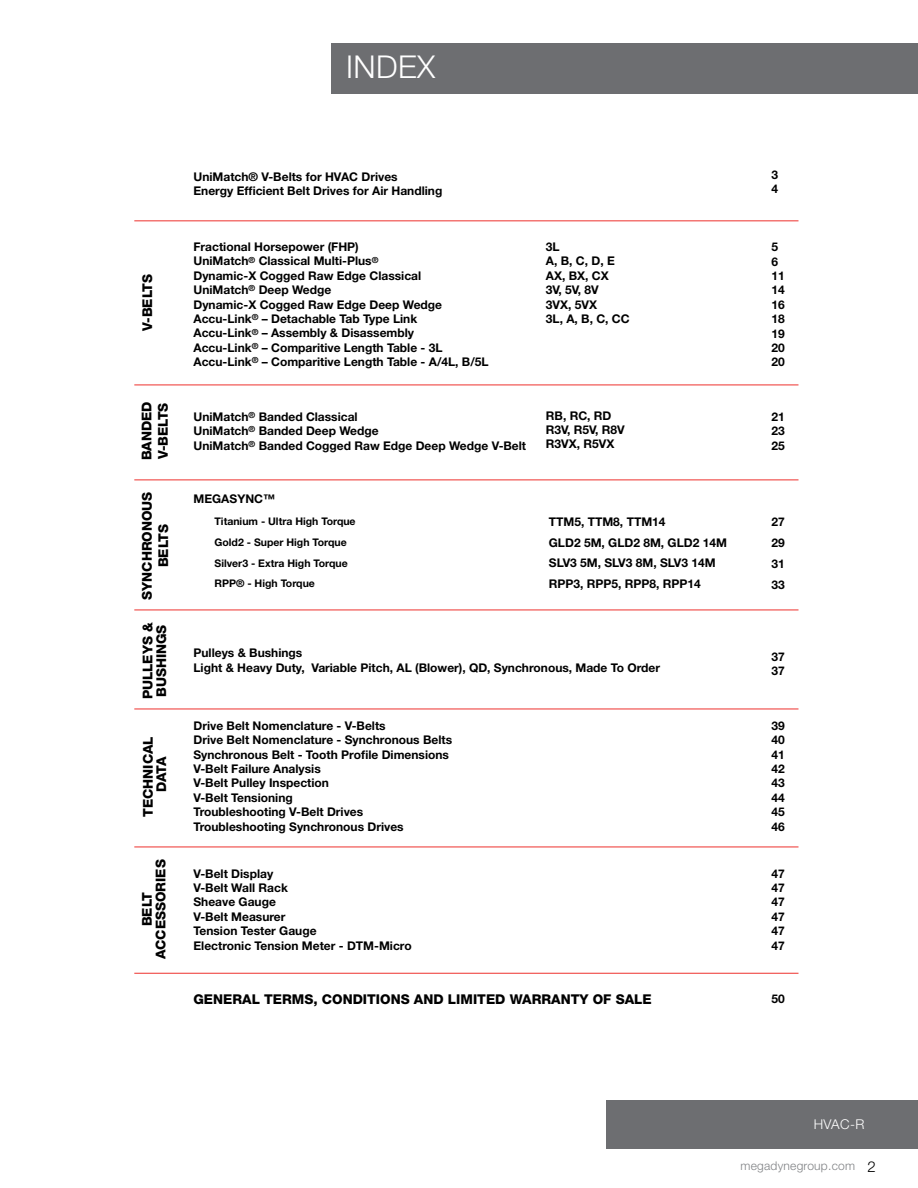
<style>
.page{position:relative;width:918px;height:1188px;background:#fff}
.page>*{position:absolute;margin:0;border:0;box-sizing:border-box;transform-origin:0 0}
.t1{font:300 31.5px "Helvetica Neue LT Std";letter-spacing:.015em;color:#fff}
.t2{font:800 13.5px/13.5px "Helvetica Neue LT Std";color:#000;text-align:center}
.t3{font:300 13.5px "Helvetica Neue LT Std";color:#fff}
.t4{font:700 12px/14.4px "Helvetica Neue LT Std";color:#000}
.t5{font:300 12px "Helvetica Neue LT Std";letter-spacing:.02em;color:#808285}
.t6{font:700 10.5px "Helvetica Neue LT Std";color:#000}
.s1{font-size:15px;color:#000}
</style>
<div class="page">
<div style="left:331px;top:44px;width:587px;height:50px;background:#6d6e71"></div>
<div style="left:606px;top:1100px;width:312px;height:48px;background:#6d6e71"></div>
<hr style="left:134px;top:385px;width:665px;height:1px;background:#ee312d">
<hr style="left:134px;top:610px;width:665px;height:1px;background:#ee312d">
<hr style="left:134px;top:973px;width:665px;height:1px;background:#ee312d">
<hr style="left:134px;top:220px;width:665px;height:1px;background:#ee312d">
<hr style="left:134px;top:709px;width:665px;height:1px;background:#ee312d">
<hr style="left:134px;top:480px;width:665px;height:1px;background:#ee312d">
<hr style="left:134px;top:847px;width:665px;height:1px;background:#ee312d">
<h1 class="t1" style="left:346px;top:48px;width:91px">INDEX</h1>
<p class="t2" style="left:140px;top:331px;width:58px;rotate:-90deg">V-BELTS</p>
<p class="t4" style="left:194px;top:169px;width:250px">UniMatch® V-Belts for HVAC Drives<br>Energy Efficient Belt Drives for Air Handling</p>
<p class="t4" style="left:771px;top:167px;width:8px">3<br>4</p>
<p class="t4" style="left:194px;top:239px;width:297px">Fractional Horsepower (FHP)<br>UniMatch<sup>®</sup> Classical Multi-Plus<sup>®<br></sup>Dynamic-X Cogged Raw Edge Classical<br>UniMatch<sup>®</sup> Deep Wedge<br>Dynamic-X Cogged Raw Edge Deep Wedge Accu-Link<sup>®</sup> – Detachable Tab Type Link<br>Accu-Link<sup>®</sup> – Assembly &amp; Disassembly<br>Accu-Link<sup>®</sup> – Comparitive Length Table - 3L Accu-Link<sup>®</sup> – Comparitive Length Table - A/4L, B/5L</p>
<p class="t4" style="left:546px;top:239px;width:85px">3L<br>A, B, C, D, E<br>AX, BX, CX<br>3V, 5V, 8V<br>3VX, 5VX<br>3L, A, B, C, CC</p>
<p class="t4" style="left:771px;top:239px;width:15px">5<br>6<br>11<br>14<br>16<br>18<br>19<br>20<br>20</p>
<p class="t2" style="left:139px;top:460px;width:60px;line-height:16.2px;text-align:left;rotate:-90deg">BANDED<br>V-BELTS</p>
<p class="t4" style="left:194px;top:409px;width:334px">UniMatch<sup>®</sup> Banded Classical<br>UniMatch<sup>®</sup> Banded Deep Wedge<br>UniMatch<sup>®</sup> Banded Cogged Raw Edge Deep Wedge V-Belt</p>
<p class="t4" style="left:546px;top:408px;width:80px">RB, RC, RD<br>R3V, R5V, R8V<br>R3VX, R5VX</p>
<p class="t4" style="left:771px;top:409px;width:15px;text-align:justify">21<br>23<br>25</p>
<p class="t2" style="left:139px;top:600px;width:110px;line-height:16.2px;rotate:-90deg">SYNCHRONOUS<br>BELTS</p>
<p class="t2" style="left:141px;top:699px;width:79px;text-align:left;rotate:-90deg">PULLEYS &amp;<br>BUSHINGS</p>
<p class="t2" style="left:141px;top:817px;width:82px;rotate:-90deg">TECHNICAL<br>DATA</p>
<p class="t4" style="left:194px;top:491px;width:83px">MEGASYNC™</p>
<p class="t6" style="left:215px;top:515px;width:143px">Titanium - Ultra High Torque</p>
<p class="t4" style="left:549px;top:514px;width:118px">TTM5, TTM8, TTM14</p>
<p class="t6" style="left:215px;top:536px;width:134px">Gold2 - Super High Torque</p>
<p class="t4" style="left:549px;top:535px;width:180px">GLD2 5M, GLD2 8M, GLD2 14M</p>
<p class="t6" style="left:215px;top:556px;width:135px">Silver3 - Extra High Torque</p>
<p class="t4" style="left:549px;top:555px;width:168px">SLV3 5M, SLV3 8M, SLV3 14M</p>
<p class="t6" style="left:215px;top:577px;width:102px">RPP® - High Torque</p>
<p class="t4" style="left:549px;top:576px;width:154px">RPP3, RPP5, RPP8, RPP14</p>
<p class="t4" style="left:771px;top:511px;width:15px;line-height:21px;text-align:justify">27<br>29<br>31<br>33</p>
<p class="t4" style="left:194px;top:646px;width:468px">Pulleys &amp; Bushings<br>Light &amp; Heavy Duty, Variable Pitch, AL (Blower), QD, Synchronous, Made To Order</p>
<p class="t4" style="left:771px;top:649px;width:15px">37<br>37</p>
<p class="t4" style="left:194px;top:718px;width:260px">Drive Belt Nomenclature - V-Belts<br>Drive Belt Nomenclature - Synchronous Belts<br>Synchronous Belt - Tooth Profile Dimensions<br>V-Belt Failure Analysis<br>V-Belt Pulley Inspection<br>V-Belt Tensioning<br>Troubleshooting V-Belt Drives<br>Troubleshooting Synchronous Drives</p>
<p class="t4" style="left:771px;top:718px;width:15px;text-align:justify">39<br>40<br>41<br>42<br>43<br>44<br>45<br>46</p>
<p class="t2" style="left:140px;top:959px;width:102px;rotate:-90deg">BELT<br>ACCESSORIES</p>
<p class="t4" style="left:194px;top:866px;width:220px">V-Belt Display<br>V-Belt Wall Rack<br>Sheave Gauge<br>V-Belt Measurer<br>Tension Tester Gauge<br>Electronic Tension Meter - DTM-Micro</p>
<p class="t4" style="left:771px;top:866px;width:15px;text-align:justify">47<br>47<br>47<br>47<br>47<br>47</p>
<p class="t2" style="left:193px;top:993px;width:460px">GENERAL TERMS, CONDITIONS AND LIMITED WARRANTY OF SALE</p>
<p class="t4" style="left:771px;top:991px;width:15px">50</p>
<p class="t3" style="left:814px;top:1116px;width:52px">HVAC-R</p>
<p class="t5" style="left:741px;top:1159px;width:137px">megadynegroup.com <span class="s1">2</span></p>
</div>
